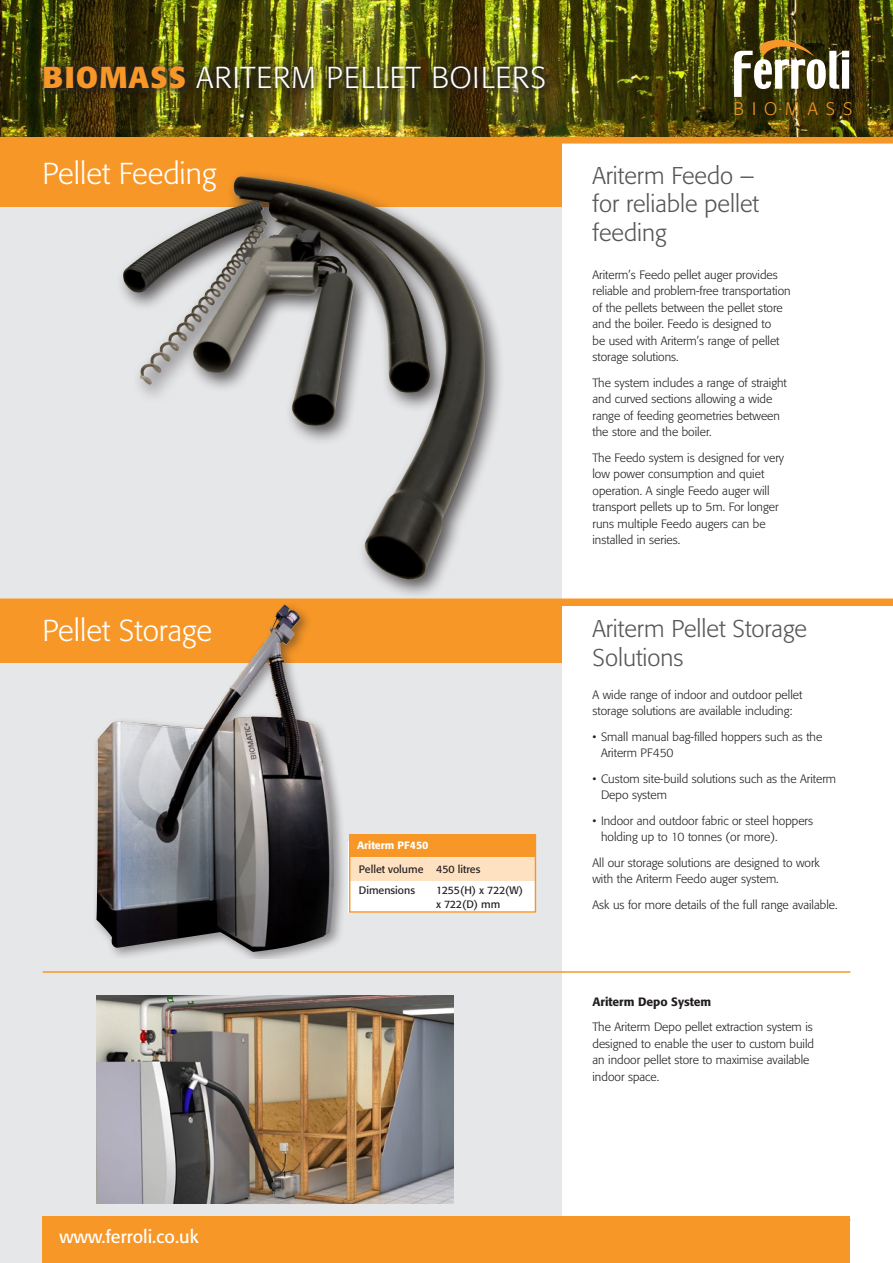
<style>
.page{position:relative;width:893px;height:1263px;background:#fff}
.page>*{position:absolute;margin:0;border:0;box-sizing:border-box;transform-origin:0 0}
.Rubrik{font:300 30px "Formata";letter-spacing:.03em;color:#fff}
.Underrubrik_2{font:300 30px "Formata";color:#fff}
.t1{font:300 24px/28.5px "Formata";color:#565658}
.t2{font:300 24px/28.5px "Formata";color:#57585a}
.t3{font:18px "Formata";color:#fff}
.Rubrik-2{font:300 18px "Formata";letter-spacing:.44em;color:#f79727}
.t4{font:300 12px/16.5px "Formata";color:#231f20}
.t5{font:500 12px "Formata";color:#231f20}
.t6{font:10.65px "Formata";color:#231f20}
.t7{font:10.65px/14.7px "Formata";letter-spacing:-.02em;color:#231f20}
.t8{font:500 10.65px "Formata";color:#fff}
.s1{font-weight:700;color:#f79727}
</style>
<div class="page">
<div style="left:0;top:661px;width:561px;height:602px;background:#e6e7e9"></div>
<div style="left:0;top:136px;width:893px;height:8px;background:#f79727"></div>
<img style="left:0;top:0;width:893px;height:136px">
<svg style="left:37px;top:59px;width:518px;height:40px;background:#524a10"></svg>
<img style="left:37px;top:59px;width:515px;height:37px">
<img style="left:734px;top:40px;width:115px;height:57px">
<div style="left:0;top:176px;width:561px;height:468px;background:#e6e7e9"></div>
<div style="left:0;top:143px;width:561px;height:64px;background:#f79727"></div>
<div style="left:115px;top:169px;width:390px;height:430px;background:#231f20;opacity:.75"></div>
<img style="left:123px;top:177px;width:133px;height:117px">
<div style="left:0;top:598px;width:893px;height:8px;background:#f79727"></div>
<img style="left:97px;top:995px;width:357px;height:208px">
<div style="left:0;top:600px;width:561px;height:63px;background:#f79727"></div>
<div style="left:92px;top:604px;width:255px;height:355px;background:#231f20;opacity:.45"></div>
<img style="left:96px;top:605px;width:238px;height:347px">
<hr style="left:43px;top:971px;width:807px;height:2px;background:#f79727">
<div style="left:43px;top:1216px;width:807px;height:47px;background:#f79727"></div>
<div style="left:349px;top:841px;width:187px;height:71px;background:#fff"></div>
<div style="left:350px;top:855px;width:185px;height:26px;background:#fee1c1"></div>
<div style="left:350px;top:834px;width:186px;height:22px;background:#f79727"></div>
<div style="left:349px;top:834px;width:187px;height:79px;border:1px solid #f79727"></div>
<p class="Rubrik" style="left:43px;top:59px;width:505px"><span class="s1">BIOMASS</span> ARITERM PELLET BOILERS</p>
<p class="Underrubrik_2" style="left:43px;top:156px;width:175px">Pellet Feeding</p>
<p class="Underrubrik_2" style="left:43px;top:612px;width:171px">Pellet Storage</p>
<p class="t8" style="left:357px;top:838px;width:73px">Ariterm PF450</p>
<p class="t6" style="left:359px;top:863px;width:123px">Pellet volume 450 litres</p>
<p class="t6" style="left:359px;top:883px;width:58px">Dimensions</p>
<p class="t7" style="left:436px;top:882px;width:88px">1255(H) x 722(W) x 722(D) mm</p>
<p class="Rubrik-2" style="left:733px;top:98px;width:120px">BIOMASS</p>
<p class="t1" style="left:592px;top:161px;width:168px">Ariterm Feedo – for reliable pellet feeding</p>
<p class="t4" style="left:592px;top:266px;width:200px">Ariterm’s Feedo pellet auger provides reliable and problem-free transportation of the pellets between the pellet store and the boiler. Feedo is designed to<br>be used with Ariterm’s range of pellet storage solutions.</p>
<p class="t4" style="left:592px;top:374px;width:196px">The system includes a range of straight and curved sections allowing a wide range of feeding geometries between the store and the boiler.</p>
<p class="t4" style="left:592px;top:449px;width:193px">The Feedo system is designed for very low power consumption and quiet operation. A single Feedo auger will transport pellets up to 5m. For longer runs multiple Feedo augers can be installed in series.</p>
<p class="t2" style="left:592px;top:615px;width:216px">Ariterm Pellet Storage<br>Solutions</p>
<p class="t4" style="left:592px;top:686px;width:211px">A wide range of indoor and outdoor pellet storage solutions are available including:</p>
<p class="t4" style="left:601px;top:728px;width:223px;text-indent:-9px">• Small manual bag-filled hoppers such as the<br>Ariterm PF450</p>
<p class="t4" style="left:601px;top:770px;width:237px;text-indent:-9px">• Custom site-build solutions such as the Ariterm<br>Depo system</p>
<p class="t4" style="left:601px;top:812px;width:214px;text-indent:-9px">• Indoor and outdoor fabric or steel hoppers holding up to 10 tonnes (or more).</p>
<p class="t4" style="left:592px;top:854px;width:229px">All our storage solutions are designed to work with the Ariterm Feedo auger system.</p>
<p class="t4" style="left:592px;top:896px;width:247px">Ask us for more details of the full range available.</p>
<p class="t5" style="left:592px;top:994px;width:120px">Ariterm Depo System</p>
<p class="t4" style="left:592px;top:1019px;width:223px">The Ariterm Depo pellet extraction system is designed to enable the user to custom build an indoor pellet store to maximise available indoor space.</p>
<p class="t3" style="left:60px;top:1226px;width:141px">www.ferroli.co.uk</p>
</div>
